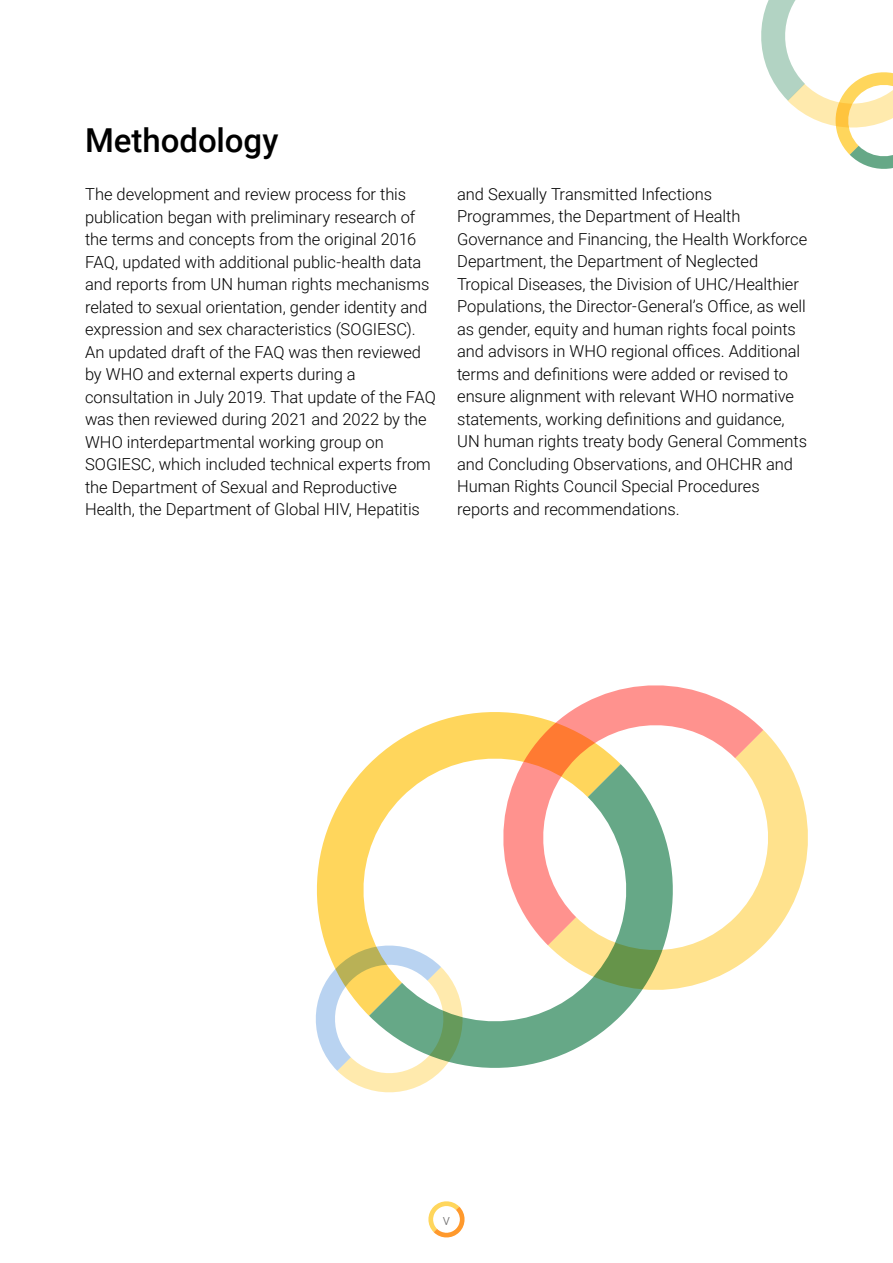
<style>
.page{position:relative;width:893px;height:1263px;background:#fff}
.page>*{position:absolute;margin:0;border:0;box-sizing:border-box;transform-origin:0 0}
.t1{font:500 33px "Roboto";color:#000}
.t2{font:300 16.5px/22.5px "Roboto";letter-spacing:-.005em;color:#000}
.t3{font:300 15px "Roboto";color:#706f6f}
</style>
<div class="page">
<svg style="left:428px;top:1201px;width:37px;height:37px"></svg>
<div style="left:434px;top:1206px;width:25px;height:26px;background:#fff;border-radius:50%"></div>
<svg style="left:464px;top:991px;width:178px;height:77px;fill:#66a887"></svg>
<svg style="left:316px;top:712px;width:305px;height:304px"></svg>
<svg style="left:315px;top:944px;width:149px;height:149px"></svg>
<svg style="left:502px;top:685px;width:261px;height:260px;fill:#ff928e"></svg>
<svg style="left:548px;top:730px;width:260px;height:261px"></svg>
<svg style="left:761px;top:0;width:132px;height:169px"></svg>
<h1 class="t1" style="left:85px;top:117px;width:195px">Methodology</h1>
<p class="t2" style="left:85px;top:183px;width:352px">The development and review process for this publication began with preliminary research of the terms and concepts from the original 2016<br>FAQ, updated with additional public-health data and reports from UN human rights mechanisms related to sexual orientation, gender identity and expression and sex characteristics (SOGIESC).<br>An updated draft of the FAQ was then reviewed by WHO and external experts during a consultation in July 2019. That update of the FAQ was then reviewed during 2021 and 2022 by the WHO interdepartmental working group on SOGIESC, which included technical experts from the Department of Sexual and Reproductive Health, the Department of Global HIV, Hepatitis</p>
<p class="t2" style="left:457px;top:182px;width:352px">and Sexually Transmitted Infections Programmes, the Department of Health Governance and Financing, the Health Workforce Department, the Department of Neglected Tropical Diseases, the Division of UHC/Healthier Populations, the Director-General’s Office, as well as gender, equity and human rights focal points and advisors in WHO regional offices. Additional terms and definitions were added or revised to ensure alignment with relevant WHO normative statements, working definitions and guidance, UN human rights treaty body General Comments and Concluding Observations, and OHCHR and Human Rights Council Special Procedures reports and recommendations.</p>
<p class="t3" style="left:443px;top:1209px;width:9px">v</p>
</div>
